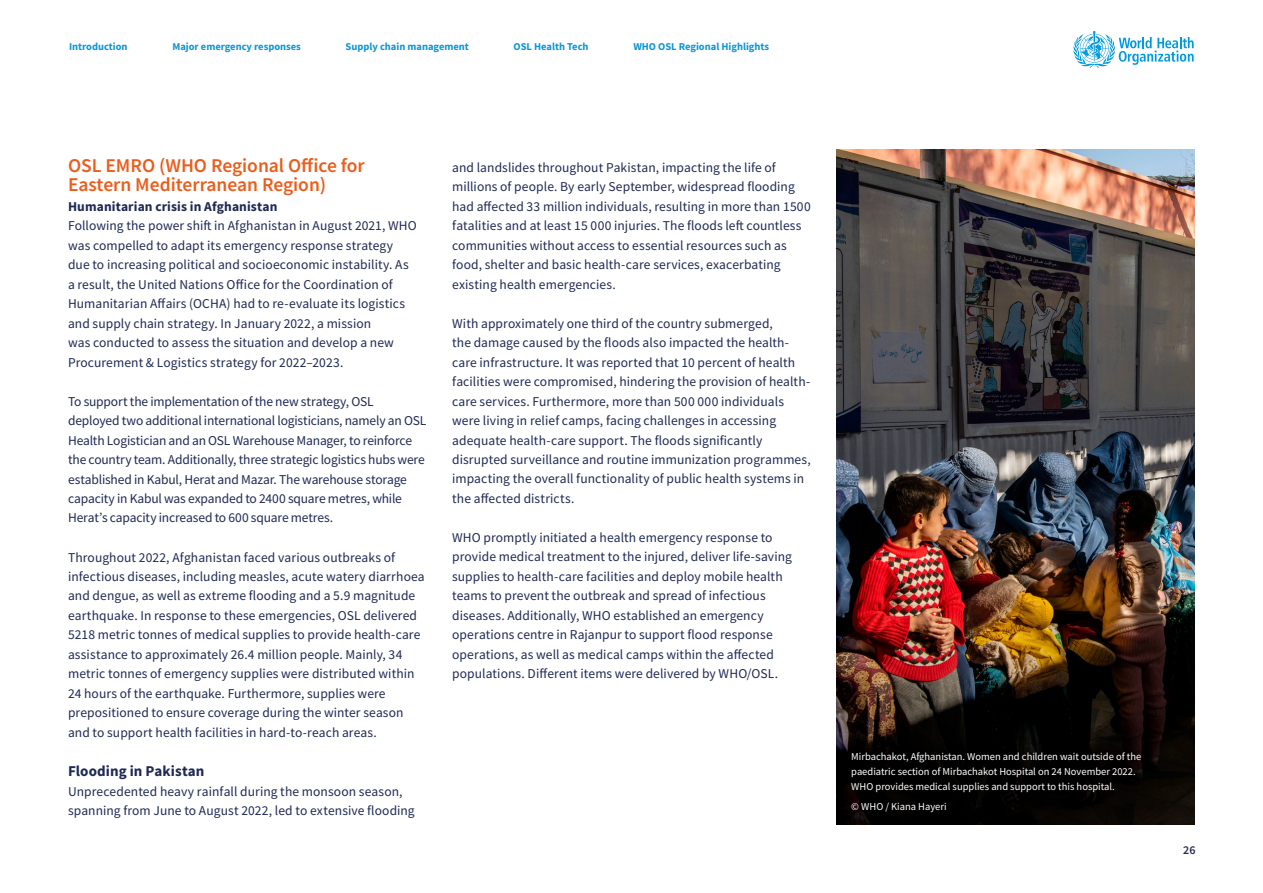
<style>
.page{position:relative;width:1263px;height:893px;background:#fff}
.page>*{position:absolute;margin:0;border:0;box-sizing:border-box;transform-origin:0 0}
.t1{font:600 19.5px/19.5px "Source Sans Pro";color:#eb5d1b}
.t2{font:700 15px "Source Sans Pro";letter-spacing:.005em;color:#1f2954}
.t3{font:13.5px/19.5px "Source Sans Pro";letter-spacing:.005em;color:#1f2954}
.t4{font:13.5px/19.5px "Source Sans Pro";letter-spacing:-.015em;color:#1f2954}
.t5{font:700 13.5px "Source Sans Pro";letter-spacing:.01em;color:#1f2954}
.t6{font:600 12px "Source Sans Pro";color:#1f2954}
.t7{font:10.5px/15px "Source Sans Pro";color:#fff}
.t8{font:700 10.5px "Source Sans Pro";color:#0e97d5}
</style>
<div class="page">
<img style="left:836px;top:149px;width:359px;height:452px">
<img style="left:836px;top:601px;width:359px;height:224px">
<svg style="left:1073px;top:31px;width:121px;height:37px"></svg>
<p class="t8" style="left:69px;top:40px;width:60px">Introduction</p>
<p class="t8" style="left:172px;top:40px;width:130px">Major emergency responses</p>
<p class="t8" style="left:346px;top:40px;width:125px">Supply chain management</p>
<p class="t8" style="left:514px;top:40px;width:76px">OSL Health Tech</p>
<p class="t8" style="left:633px;top:40px;width:137px">WHO OSL Regional Highlights</p>
<h1 class="t1" style="left:68px;top:155px;width:298px">OSL EMRO (WHO Regional Office for<br>Eastern Mediterranean Region)</h1>
<p class="t5" style="left:68px;top:197px;width:211px">Humanitarian crisis in Afghanistan</p>
<p class="t3" style="left:68px;top:216px;width:350px">Following the power shift in Afghanistan in August 2021, WHO was compelled to adapt its emergency response strategy due to increasing political and socioeconomic instability. As a result, the United Nations Office for the Coordination of Humanitarian Affairs (OCHA) had to re-evaluate its logistics and supply chain strategy. In January 2022, a mission<br>was conducted to assess the situation and develop a new Procurement &amp; Logistics strategy for 2022–2023.</p>
<p class="t4" style="left:68px;top:391px;width:360px">To support the implementation of the new strategy, OSL deployed two additional international logisticians, namely an OSL Health Logistician and an OSL Warehouse Manager, to reinforce the country team. Additionally, three strategic logistics hubs were established in Kabul, Herat and Mazar. The warehouse storage capacity in Kabul was expanded to 2400 square metres, while Herat’s capacity increased to 600 square metres.</p>
<p class="t3" style="left:68px;top:547px;width:358px">Throughout 2022, Afghanistan faced various outbreaks of infectious diseases, including measles, acute watery diarrhoea and dengue, as well as extreme flooding and a 5.9 magnitude earthquake. In response to these emergencies, OSL delivered 5218 metric tonnes of medical supplies to provide health-care assistance to approximately 26.4 million people. Mainly, 34 metric tonnes of emergency supplies were distributed within 24 hours of the earthquake. Furthermore, supplies were prepositioned to ensure coverage during the winter season and to support health facilities in hard-to-reach areas.</p>
<p class="t2" style="left:68px;top:761px;width:138px">Flooding in Pakistan</p>
<p class="t3" style="left:68px;top:781px;width:348px">Unprecedented heavy rainfall during the monsoon season, spanning from June to August 2022, led to extensive flooding</p>
<p class="t3" style="left:452px;top:157px;width:360px">and landslides throughout Pakistan, impacting the life of millions of people. By early September, widespread flooding had affected 33 million individuals, resulting in more than 1500 fatalities and at least 15 000 injuries. The floods left countless communities without access to essential resources such as food, shelter and basic health-care services, exacerbating existing health emergencies.</p>
<p class="t3" style="left:452px;top:313px;width:360px">With approximately one third of the country submerged,<br>the damage caused by the floods also impacted the health&shy;care infrastructure. It was reported that 10 percent of health facilities were compromised, hindering the provision of health&shy;care services. Furthermore, more than 500 000 individuals were living in relief camps, facing challenges in accessing adequate health-care support. The floods significantly disrupted surveillance and routine immunization programmes, impacting the overall functionality of public health systems in the affected districts.</p>
<p class="t3" style="left:452px;top:528px;width:341px">WHO promptly initiated a health emergency response to provide medical treatment to the injured, deliver life-saving supplies to health-care facilities and deploy mobile health teams to prevent the outbreak and spread of infectious diseases. Additionally, WHO established an emergency operations centre in Rajanpur to support flood response operations, as well as medical camps within the affected populations. Different items were delivered by WHO/OSL.</p>
<p class="t7" style="left:851px;top:749px;width:291px">Mirbachakot, Afghanistan. Women and children wait outside of the paediatric section of Mirbachakot Hospital on 24 November 2022.<br>WHO provides medical supplies and support to this hospital.</p>
<p class="t7" style="left:851px;top:799px;width:97px">© WHO / Kiana Hayeri</p>
<p class="t6" style="left:1183px;top:842px;width:14px">26</p>
</div>
